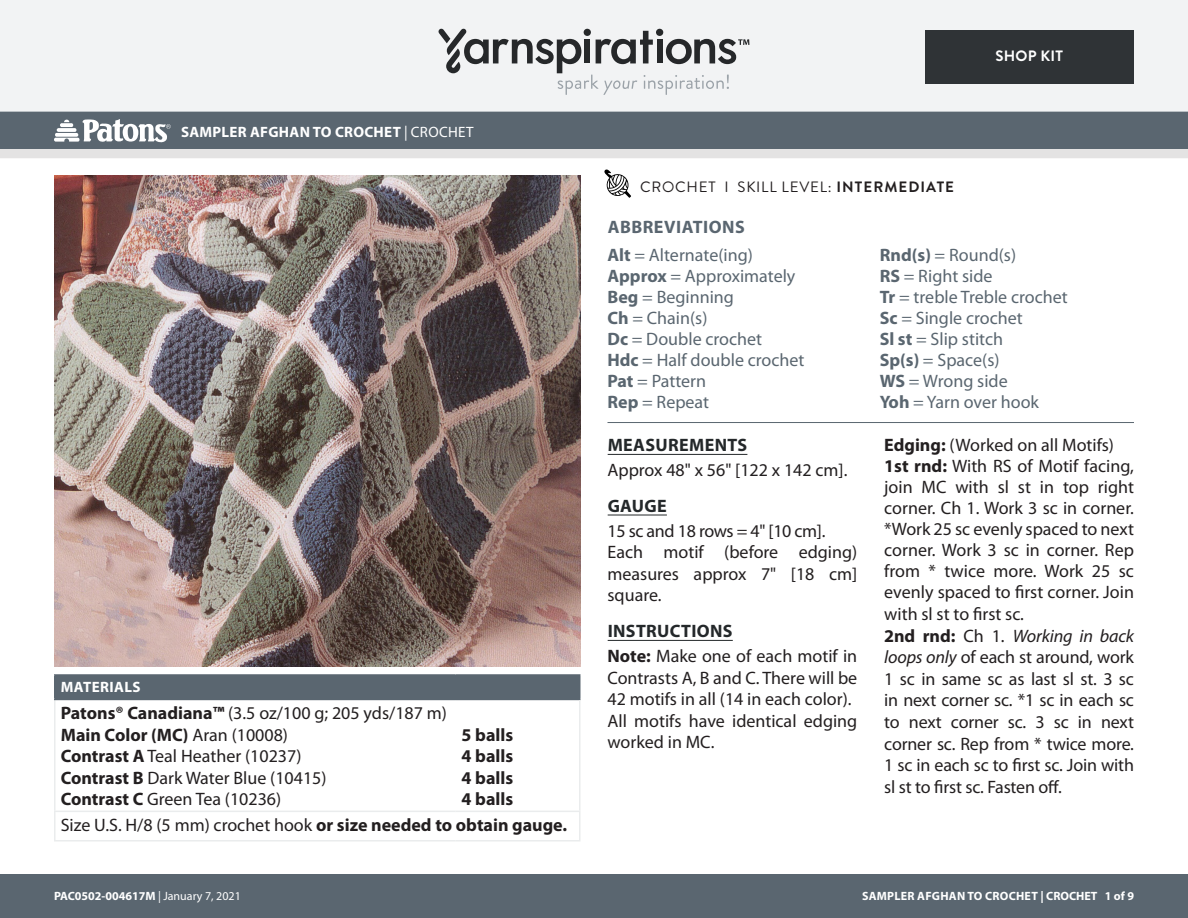
<style>
.page{position:relative;width:1188px;height:918px;background:#fff}
.page>*{position:absolute;margin:0;border:0;box-sizing:border-box;transform-origin:0 0}
.Instructions{font:18px/21.6px "Myriad Pro";color:#231f20;text-align:justify}
.Body{font:18px/21.6px "Myriad Pro";color:#231f20;text-align:justify}
.Abbreviations{font:18px "Myriad Pro";color:#5a6670}
.Body-2{font:700 18px "Myriad Pro";color:#231f20}
.Head{font:700 18px "Myriad Pro";letter-spacing:.02em;color:#24282a}
.Body-3{font:18px "Myriad Pro";letter-spacing:-.02em;color:#231f20}
.Abbreviations_Head{font:700 18px "Myriad Pro";letter-spacing:.03em;color:#5a6670}
.Skill_Level{font:15px "Brandon Grotesque";letter-spacing:.05em;color:#231f20}
.Pattern_Title{font:700 15px "Myriad Pro";letter-spacing:.02em;color:#fff}
.Materials_Head{font:700 15px "Myriad Pro";letter-spacing:.03em;color:#fff}
.Body_-__Color_coded{font:700 15px "Brandon Grotesque";letter-spacing:.02em;color:#fff}
.t1{font:700 12px "Myriad Pro";letter-spacing:.02em;color:#fff}
.t2{font:700 12px "Myriad Pro";color:#fff}
.s1{font-weight:400}
.s2{font-weight:700}
.s3{font-style:italic}
</style>
<div class="page">
<div style="left:0;top:875px;width:1188px;height:43px;background:#5a6670"></div>
<div style="left:0;top:111px;width:1188px;height:38px;background:#5a6670"></div>
<div style="left:0;top:0;width:1188px;height:112px;background:#f2f3f4"></div>
<hr style="left:608px;top:454px;width:139px;height:1px;background:#24282a">
<hr style="left:608px;top:515px;width:59px;height:1px;background:#24282a">
<hr style="left:608px;top:640px;width:125px;height:1px;background:#24282a">
<div style="left:55px;top:675px;width:525px;height:24px;background:#5a6670"></div>
<hr style="left:54px;top:700px;width:2px;height:111px;background:#eaeced">
<hr style="left:54px;top:812px;width:2px;height:28px;background:#eaeced">
<hr style="left:54px;top:811px;width:402px;height:1px;background:#eaeced">
<svg style="left:579px;top:812px;width:1px;height:28px"></svg>
<hr style="left:54px;top:840px;width:402px;height:2px;background:#eaeced">
<hr style="left:456px;top:840px;width:124px;height:2px;background:#eaeced">
<hr style="left:54px;top:676px;width:2px;height:23px;background:#5a6670">
<hr style="left:54px;top:674px;width:402px;height:2px;background:#5a6670">
<hr style="left:456px;top:674px;width:124px;height:2px;background:#5a6670">
<hr style="left:54px;top:699px;width:402px;height:1px;background:#5a6670">
<hr style="left:456px;top:699px;width:124px;height:1px;background:#5a6670">
<hr style="left:579px;top:700px;width:1px;height:111px;background:#eaeced">
<hr style="left:456px;top:811px;width:124px;height:1px;background:#eaeced">
<img style="left:54px;top:176px;width:526px;height:491px">
<svg style="left:604px;top:169px;width:27px;height:29px"></svg>
<svg style="left:0;top:119px;width:1188px;height:39px"></svg>
<svg style="left:438px;top:29px;width:311px;height:66px"></svg>
<hr style="left:608px;top:422px;width:526px;height:1px;background:#5a6670">
<div style="left:925px;top:30px;width:209px;height:54px;background:#2f3336"></div>
<p class="Pattern_Title" style="left:181px;top:122px;width:294px">SAMPLER AFGHAN TO CROCHET <span class="s1">| CROCHET</span></p>
<p class="Materials_Head" style="left:61px;top:677px;width:81px">MATERIALS</p>
<p class="Body" style="left:61px;top:702px;width:388px"><span class="s2">Patons® Canadiana™</span> (3.5 oz/100 g; 205 yds/187 m)</p>
<p class="Body-2" style="left:61px;top:723px;width:229px">Main Color (MC) <span class="s1">Aran (10008)</span></p>
<p class="Body" style="left:61px;top:745px;width:242px"><span class="s2">Contrast A</span> Teal Heather (10237)</p>
<p class="Body" style="left:61px;top:767px;width:267px"><span class="s2">Contrast B</span> Dark Water Blue (10415)</p>
<p class="Body" style="left:61px;top:788px;width:222px"><span class="s2">Contrast C</span> Green Tea (10236)</p>
<p class="Body-2" style="left:462px;top:723px;width:53px">5 balls</p>
<p class="Body-2" style="left:462px;top:744px;width:53px">4 balls</p>
<p class="Body-2" style="left:462px;top:766px;width:53px">4 balls</p>
<p class="Body-2" style="left:462px;top:788px;width:53px">4 balls</p>
<p class="Body" style="left:61px;top:814px;width:508px">Size U.S. H/8 (5 mm) crochet hook <span class="s2">or size needed to obtain gauge.</span></p>
<p class="Body_-__Color_coded" style="left:995px;top:46px;width:69px">SHOP KIT</p>
<p class="Skill_Level" style="left:640px;top:177px;width:316px">CROCHET I SKILL LEVEL: <span class="s2">INTERMEDIATE</span></p>
<p class="Abbreviations_Head" style="left:608px;top:215px;width:139px">ABBREVIATIONS</p>
<p class="Abbreviations" style="left:608px;top:244px;width:147px"><span class="s2">Alt</span> = Alternate(ing)</p>
<p class="Abbreviations" style="left:608px;top:265px;width:189px"><span class="s2">Approx</span> = Approximately</p>
<p class="Abbreviations" style="left:608px;top:286px;width:128px"><span class="s2">Beg</span> = Beginning</p>
<p class="Abbreviations" style="left:608px;top:307px;width:102px"><span class="s2">Ch</span> = Chain(s)</p>
<p class="Abbreviations" style="left:608px;top:328px;width:156px"><span class="s2">Dc</span> = Double crochet</p>
<p class="Abbreviations" style="left:608px;top:349px;width:199px"><span class="s2">Hdc</span> = Half double crochet</p>
<p class="Abbreviations" style="left:608px;top:370px;width:100px"><span class="s2">Pat</span> = Pattern</p>
<p class="Abbreviations" style="left:608px;top:391px;width:103px"><span class="s2">Rep</span> = Repeat</p>
<p class="Head" style="left:608px;top:434px;width:141px">MEASUREMENTS</p>
<p class="Body" style="left:608px;top:459px;width:241px">Approx 48" x 56" [122 x 142 cm].</p>
<p class="Head" style="left:608px;top:494px;width:61px">GAUGE</p>
<p class="Body-3" style="left:608px;top:519px;width:219px">15 sc and 18 rows = 4" [10 cm].</p>
<p class="Body" style="left:608px;top:541px;width:251px">Each motif (before edging) measures approx 7" [18 cm] square.</p>
<p class="Head" style="left:608px;top:620px;width:126px">INSTRUCTIONS</p>
<p class="Instructions" style="left:608px;top:645px;width:251px"><span class="s2">Note:</span> Make one of each motif in Contrasts A, B and C. There will be 42 motifs in all (14 in each color).</p>
<p class="Body" style="left:608px;top:710px;width:251px">All motifs have identical edging worked in MC.</p>
<p class="Abbreviations" style="left:880px;top:244px;width:138px"><span class="s2">Rnd(s)</span> = Round(s)</p>
<p class="Abbreviations" style="left:880px;top:265px;width:114px"><span class="s2">RS</span> = Right side</p>
<p class="Abbreviations" style="left:880px;top:286px;width:190px"><span class="s2">Tr</span> = treble Treble crochet</p>
<p class="Abbreviations" style="left:880px;top:307px;width:145px"><span class="s2">Sc</span> = Single crochet</p>
<p class="Abbreviations" style="left:880px;top:328px;width:125px"><span class="s2">Sl st</span> = Slip stitch</p>
<p class="Abbreviations" style="left:880px;top:349px;width:121px"><span class="s2">Sp(s)</span> = Space(s)</p>
<p class="Abbreviations" style="left:880px;top:370px;width:129px"><span class="s2">WS</span> = Wrong side</p>
<p class="Abbreviations" style="left:880px;top:391px;width:161px"><span class="s2">Yoh</span> = Yarn over hook</p>
<p class="Instructions" style="left:884px;top:434px;width:231px"><span class="s2">Edging:</span> (Worked on all Motifs)</p>
<p class="Instructions" style="left:884px;top:456px;width:251px;line-height:21.1px"><span class="s2">1st rnd:</span> With RS of Motif facing, join MC with sl st in top right corner. Ch 1. Work 3 sc in corner. *Work 25 sc evenly spaced to next corner. Work 3 sc in corner. Rep from * twice more. Work 25 sc evenly spaced to first corner. Join with sl st to first sc.</p>
<p class="Instructions" style="left:884px;top:624px;width:251px"><span class="s2">2nd rnd:</span> Ch 1. <span class="s3">Working in back loops only</span> of each st around, work 1 sc in same sc as last sl st. 3 sc in next corner sc. *1 sc in each sc to next corner sc. 3 sc in next corner sc. Rep from * twice more.<br>1 sc in each sc to first sc. Join with sl st to first sc. Fasten off.</p>
<p class="t2" style="left:54px;top:888px;width:188px">PAC0502-004617M <span class="s1">| January 7, 2021</span></p>
<p class="t1" style="left:862px;top:888px;width:273px">SAMPLER AFGHAN TO CROCHET | CROCHET 1 of 9</p>
</div>
